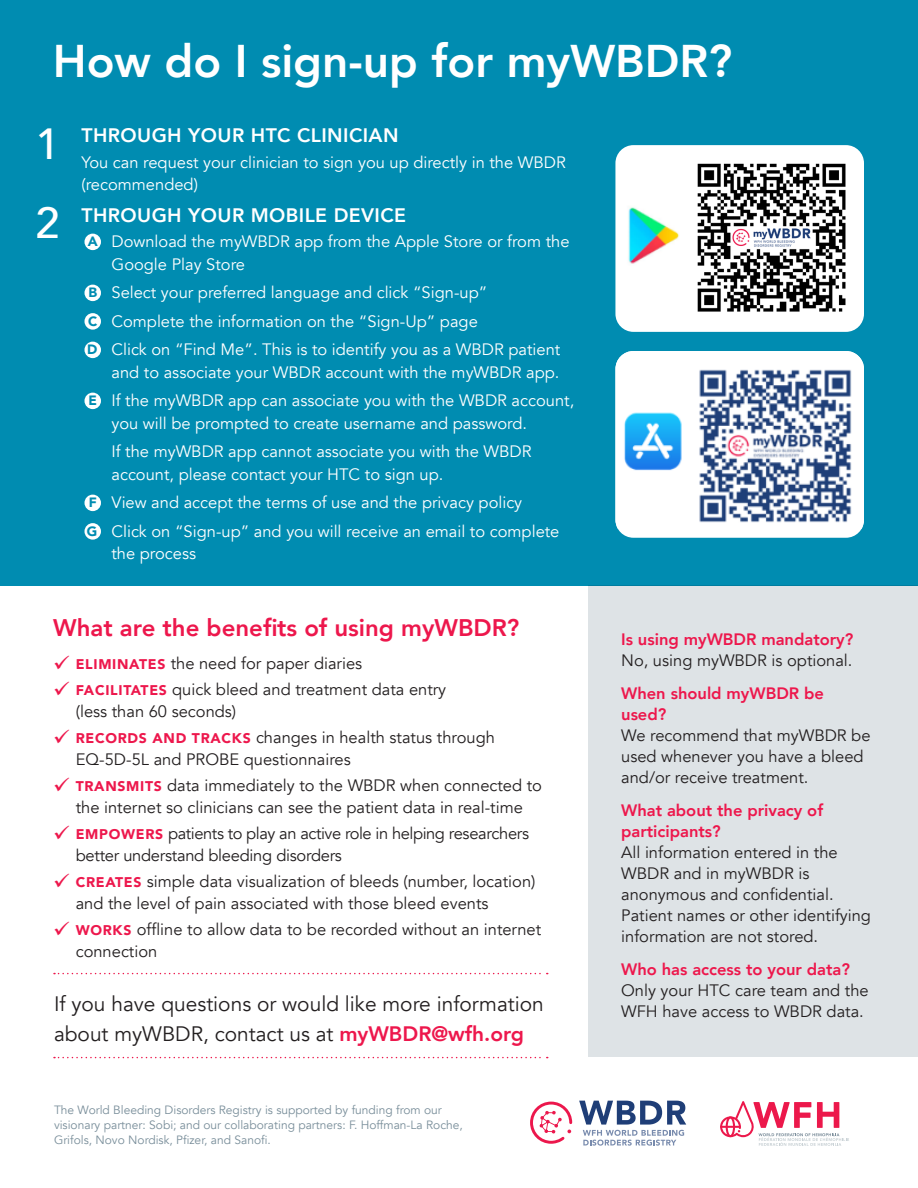
<style>
.page{position:relative;width:918px;height:1188px;background:#fff}
.page>*{position:absolute;margin:0;border:0;box-sizing:border-box;transform-origin:0 0}
.Q{font:800 45.75px "Avenir";color:#fff}
.Q-2{font:500 43.5px "Avenir";color:#fff}
.Q-3{font:800 24px "Avenir";color:#ed174c}
.answer{font:20.85px/29.2px "Avenir";color:#231f20}
.munb{font:800 19.5px "Avenir";letter-spacing:.02em;color:#fff}
.Paragraph_Style_7{font:16.5px/21px "Avenir";color:#231f20}
.Paragraph_Style_2{font:16.5px/22.5px "Avenir";color:#fff}
.Paragraph_Style_6{font:800 16.5px/21px "Avenir";color:#ed174c}
.answer-2{font:16.5px/22.5px "Avenir";color:#fff}
.t1{font:900 13.5px "Avenir";color:#008cb1}
.Paragraph_Style_5{font:12px/15px "Avenir";color:#798e9a}
.s1{font-weight:900;font-size:14.1px;color:#ed174c}
.s2{font-weight:800;color:#ed174c}
</style>
<div class="page">
<div style="left:0;top:0;width:918px;height:586px;background:#008cb1"></div>
<div style="left:84px;top:234px;width:17px;height:16px;background:#fff;border-radius:50%"></div>
<div style="left:84px;top:285px;width:17px;height:16px;background:#fff;border-radius:50%"></div>
<div style="left:84px;top:313px;width:17px;height:17px;background:#fff;border-radius:50%"></div>
<div style="left:84px;top:342px;width:17px;height:16px;background:#fff;border-radius:50%"></div>
<div style="left:84px;top:393px;width:17px;height:16px;background:#fff;border-radius:50%"></div>
<div style="left:84px;top:495px;width:17px;height:16px;background:#fff;border-radius:50%"></div>
<div style="left:84px;top:523px;width:17px;height:17px;background:#fff;border-radius:50%"></div>
<img style="left:615px;top:145px;width:249px;height:187px">
<div style="left:615px;top:351px;width:249px;height:187px;background:#fff;border-radius:18px"></div>
<img style="left:615px;top:351px;width:249px;height:178px">
<svg style="left:720px;top:1101px;width:129px;height:45px"></svg>
<hr style="left:720px;top:1126px;width:21px;height:2px;background:#ec184b">
<svg style="left:530px;top:1100px;width:156px;height:46px"></svg>
<svg style="left:54px;top:973px;width:494px;height:1px"></svg>
<svg style="left:54px;top:1057px;width:494px;height:1px"></svg>
<div style="left:588px;top:586px;width:330px;height:471px;background:#dee3e6"></div>
<img style="left:691px;top:158px;width:160px;height:160px">
<p class="Q" style="left:53px;top:26px;width:681px">How do I sign-up for myWBDR?</p>
<p class="Q-2" style="left:36px;top:106px;width:26px">1</p>
<p class="Q-2" style="left:36px;top:185px;width:26px">2</p>
<p class="munb" style="left:81px;top:120px;width:319px">THROUGH YOUR HTC CLINICIAN</p>
<p class="answer-2" style="left:81px;top:151px;width:486px">You can request your clinician to sign you up directly in the WBDR (recommended)</p>
<p class="munb" style="left:81px;top:200px;width:326px">THROUGH YOUR MOBILE DEVICE</p>
<p class="Paragraph_Style_2" style="left:111px;top:230px;width:460px">Download the myWBDR app from the Apple Store or from the<br>Google Play Store</p>
<p class="Paragraph_Style_2" style="left:111px;top:281px;width:377px">Select your preferred language and click “Sign-up”</p>
<p class="Paragraph_Style_2" style="left:111px;top:310px;width:368px">Complete the information on the “Sign-Up” page</p>
<p class="Paragraph_Style_2" style="left:111px;top:338px;width:450px">Click on “Find Me”. This is to identify you as a WBDR patient and to associate your WBDR account with the myWBDR app.</p>
<p class="Paragraph_Style_2" style="left:111px;top:389px;width:464px">If the myWBDR app can associate you with the WBDR account, you will be prompted to create username and password.</p>
<p class="Paragraph_Style_2" style="left:111px;top:440px;width:421px">If the myWBDR app cannot associate you with the WBDR account, please contact your HTC to sign up.</p>
<p class="Paragraph_Style_2" style="left:111px;top:491px;width:412px">View and accept the terms of use and the privacy policy</p>
<p class="Paragraph_Style_2" style="left:111px;top:520px;width:450px">Click on “Sign-up” and you will receive an email to complete the process</p>
<p class="t1" style="left:88px;top:230px;width:12px">A</p>
<p class="t1" style="left:88px;top:281px;width:10px">B</p>
<p class="t1" style="left:88px;top:310px;width:11px">C</p>
<p class="t1" style="left:87px;top:338px;width:12px">D</p>
<p class="t1" style="left:89px;top:389px;width:10px">E</p>
<p class="t1" style="left:89px;top:491px;width:10px">F</p>
<p class="t1" style="left:87px;top:520px;width:12px">G</p>
<p class="Q-3" style="left:53px;top:609px;width:468px">What are the benefits of using myWBDR?</p>
<p class="Paragraph_Style_7" style="left:76px;top:653px;width:288px"><span class="s1">ELIMINATES</span> the need for paper diaries</p>
<p class="Paragraph_Style_7" style="left:76px;top:678px;width:372px;line-height:22.5px"><span class="s1">FACILITATES</span> quick bleed and treatment data entry (less than 60 seconds)</p>
<p class="Paragraph_Style_7" style="left:76px;top:726px;width:421px;line-height:22.5px"><span class="s1">RECORDS AND TRACKS</span> changes in health status through<br>EQ-5D-5L and PROBE questionnaires</p>
<p class="Paragraph_Style_7" style="left:76px;top:774px;width:468px;line-height:22.5px"><span class="s1">TRANSMITS</span> data immediately to the WBDR when connected to the internet so clinicians can see the patient data in real-time</p>
<p class="Paragraph_Style_7" style="left:76px;top:822px;width:455px;line-height:22.5px"><span class="s1">EMPOWERS</span> patients to play an active role in helping researchers better understand bleeding disorders</p>
<p class="Paragraph_Style_7" style="left:76px;top:870px;width:461px;line-height:22.5px"><span class="s1">CREATES</span> simple data visualization of bleeds (number, location) and the level of pain associated with those bleed events</p>
<p class="Paragraph_Style_7" style="left:76px;top:918px;width:467px;line-height:22.5px"><span class="s1">WORKS</span> offline to allow data to be recorded without an internet connection</p>
<p class="answer" style="left:54px;top:990px;width:491px">If you have questions or would like more information about myWBDR, contact us at <span class="s2">myWBDR@wfh.org</span></p>
<p class="Paragraph_Style_5" style="left:54px;top:1102px;width:410px">The World Bleeding Disorders Registry is supported by funding from our visionary partner: Sobi; and our collaborating partners: F. Hoffman-La Roche,<br>Grifols, Novo Nordisk, Pfizer, and Sanofi.</p>
<p class="Paragraph_Style_6" style="left:621px;top:629px;width:234px">Is using myWBDR mandatory?</p>
<p class="Paragraph_Style_7" style="left:621px;top:650px;width:233px">No, using myWBDR is optional.</p>
<p class="Paragraph_Style_6" style="left:621px;top:683px;width:204px">When should myWBDR be used?</p>
<p class="Paragraph_Style_7" style="left:621px;top:725px;width:251px">We recommend that myWBDR be used whenever you have a bleed and/or receive treatment.</p>
<p class="Paragraph_Style_6" style="left:621px;top:800px;width:203px">What about the privacy of participants?</p>
<p class="Paragraph_Style_7" style="left:621px;top:842px;width:251px">All information entered in the<br>WBDR and in myWBDR is anonymous and confidential.<br>Patient names or other identifying information are not stored.</p>
<p class="Paragraph_Style_6" style="left:621px;top:959px;width:230px">Who has access to your data?</p>
<p class="Paragraph_Style_7" style="left:621px;top:980px;width:249px">Only your HTC care team and the<br>WFH have access to WBDR data.</p>
</div>
